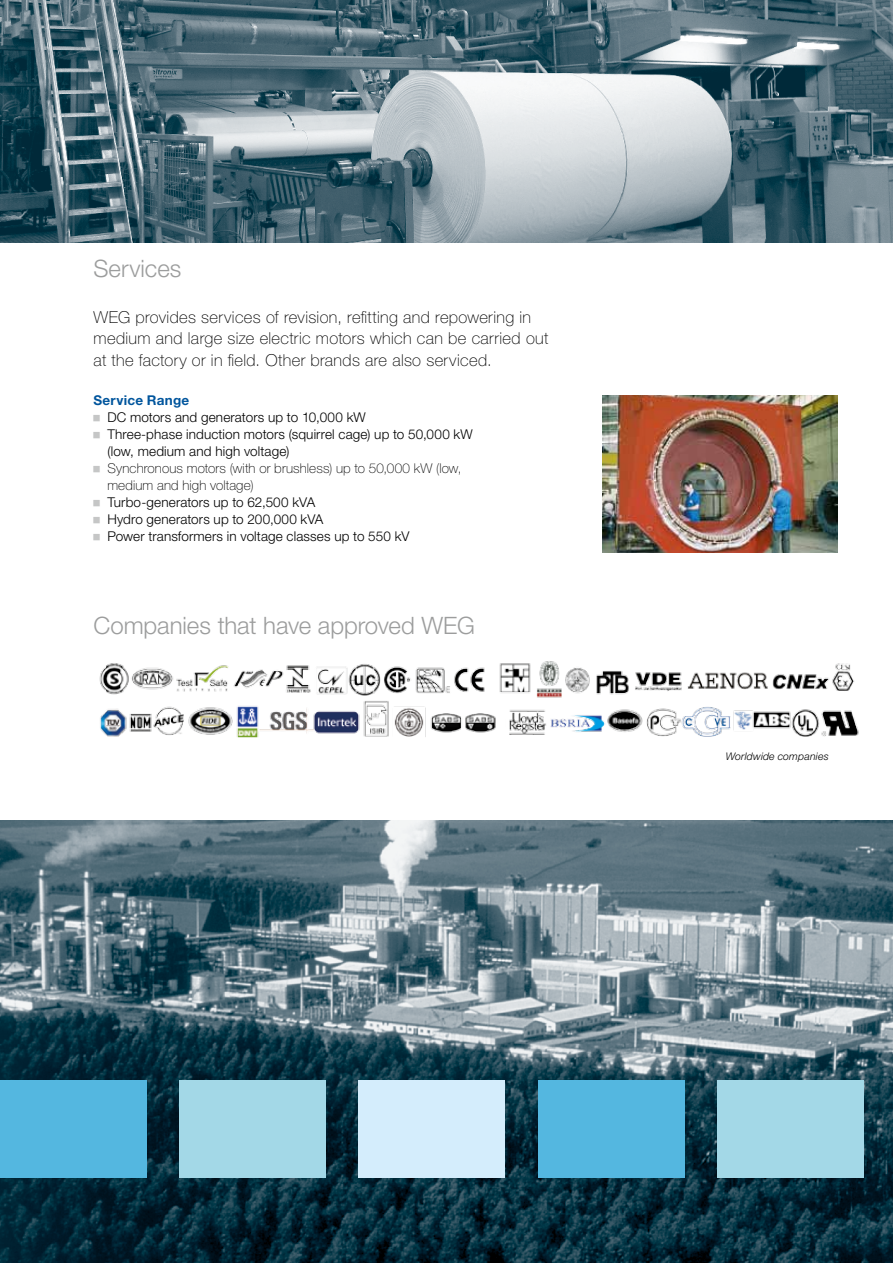
<style>
.page{position:relative;width:893px;height:1263px;background:#fff}
.page>*{position:absolute;margin:0;border:0;box-sizing:border-box;transform-origin:0 0}
.t1{font:300 24px "Helvetica Neue LT Pro";letter-spacing:-.005em;color:#9c9d9d}
.t2{font:100 16.5px/21.3px "Helvetica Neue LT Pro";letter-spacing:.02em;color:#000}
.t3{font:300 13.5px/17px "Helvetica Neue LT Pro";letter-spacing:.01em;color:#000}
.t4{font:100 13.5px/17px "Helvetica Neue LT Pro";letter-spacing:.01em;color:#000}
.t5{font:700 13.5px "Helvetica Neue LT Pro";letter-spacing:.02em;color:#00559d}
.t6{font:italic 300 10.5px "Helvetica Neue LT Pro";letter-spacing:.02em;color:#000}
</style>
<div class="page">
<img style="left:0;top:821px;width:893px;height:442px">
<img style="left:603px;top:395px;width:235px;height:157px">
<img style="left:99px;top:663px;width:397px;height:74px">
<img style="left:499px;top:661px;width:360px;height:76px">
<img style="left:0;top:0;width:893px;height:242px">
<div style="left:0;top:1080px;width:147px;height:98px;background:#54b7e0"></div>
<div style="left:179px;top:1080px;width:147px;height:98px;background:#a3d8e7"></div>
<div style="left:358px;top:1080px;width:147px;height:98px;background:#d4edfc"></div>
<div style="left:538px;top:1080px;width:146px;height:98px;background:#54b7e0"></div>
<div style="left:717px;top:1080px;width:147px;height:98px;background:#a3d8e7"></div>
<h1 class="t1" style="left:94px;top:253px;width:89px">Services</h1>
<p class="t2" style="left:94px;top:306px;width:456px">WEG provides services of revision, refitting and repowering in medium and large size electric motors which can be carried out at the factory or in field. Other brands are also serviced.</p>
<p class="t5" style="left:94px;top:392px;width:97px">Service Range</p>
<p class="t3" style="left:107px;top:409px;width:367px">DC motors and generators up to 10,000 kW<br>Three-phase induction motors (squirrel cage) up to 50,000 kW (low, medium and high voltage)</p>
<p class="t4" style="left:107px;top:460px;width:356px">Synchronous motors (with or brushless) up to 50,000 kW (low, medium and high voltage)</p>
<p class="t3" style="left:107px;top:494px;width:304px">Turbo-generators up to 62,500 kVA<br>Hydro generators up to 200,000 kVA<br>Power transformers in voltage classes up to 550 kV</p>
<h1 class="t1" style="left:94px;top:610px;width:383px">Companies that have approved WEG</h1>
<p class="t6" style="left:726px;top:750px;width:105px">Worldwide companies</p>
</div>
